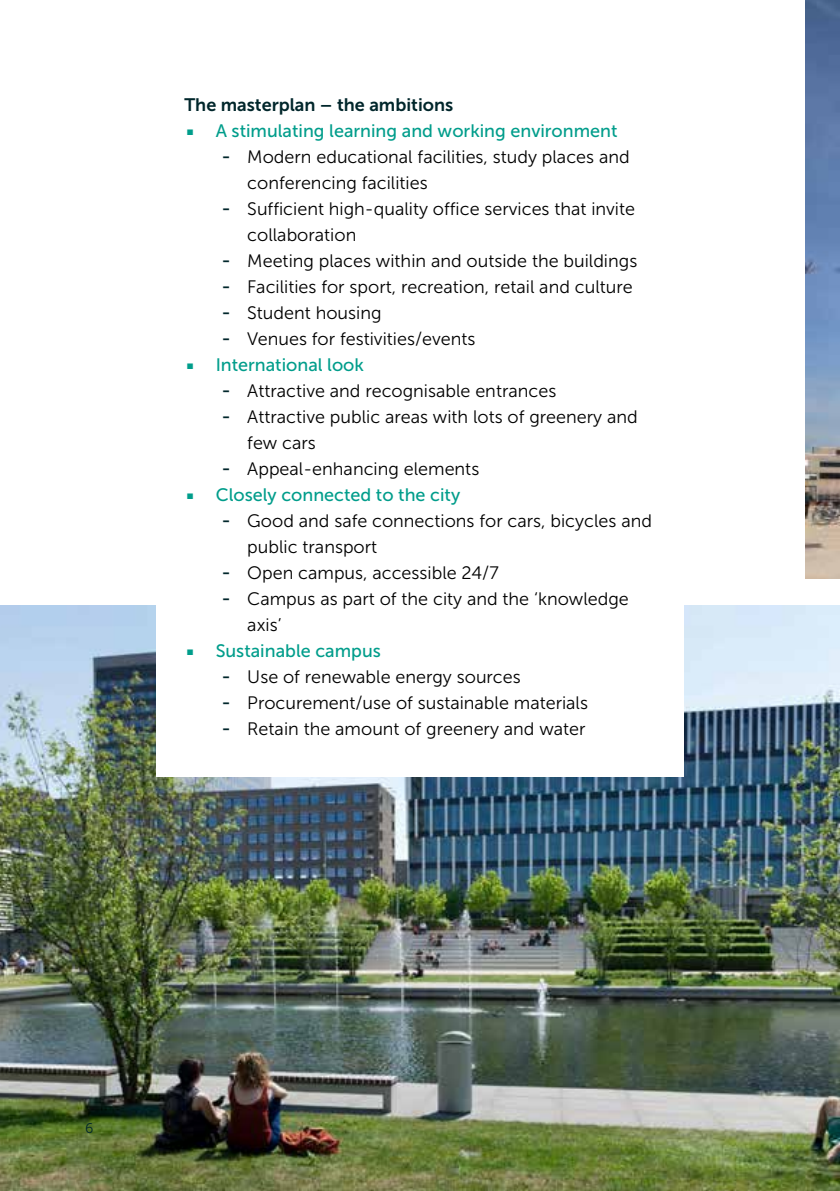
<style>
.page{position:relative;width:840px;height:1191px;background:#fff}
.page>*{position:absolute;margin:0;border:0;box-sizing:border-box;transform-origin:0 0}
.t1{font:18px/26px "Museo Sans 300";color:#000}
.t2{font:18px "Museo Sans 500";color:#009d8b}
.t3{font:18px "Museo Sans 700";color:#00262b}
.t4{font:14px "Museo Sans 300";color:#00262b}
.s1{font-family:"Museo Sans 500";font-size:20px;color:#00262b}
</style>
<div class="page">
<img style="left:0;top:605px;width:839px;height:586px">
<div style="left:156px;top:59px;width:527px;height:718px;background:#fff"></div>
<img style="left:805px;top:0;width:34px;height:578px">
<p class="t3" style="left:184px;top:95px;width:270px">The masterplan – the ambitions</p>
<p class="t2" style="left:187px;top:121px;width:431px">■ A stimulating learning and working environment</p>
<p class="t1" style="left:247px;top:144px;width:383px;text-indent:-26px"><span class="s1">-</span> Modern educational facilities, study places and conferencing facilities</p>
<p class="t1" style="left:247px;top:196px;width:389px;text-indent:-26px"><span class="s1">-</span> Sufficient high-quality office services that invite collaboration</p>
<p class="t1" style="left:221px;top:248px;width:417px"><span class="s1">-</span> Meeting places within and outside the buildings</p>
<p class="t1" style="left:221px;top:274px;width:412px"><span class="s1">-</span> Facilities for sport, recreation, retail and culture</p>
<p class="t1" style="left:221px;top:300px;width:162px"><span class="s1">-</span> Student housing</p>
<p class="t1" style="left:221px;top:326px;width:255px"><span class="s1">-</span> Venues for festivities/events</p>
<p class="t2" style="left:187px;top:355px;width:178px">■ International look</p>
<p class="t1" style="left:221px;top:378px;width:336px"><span class="s1">-</span> Attractive and recognisable entrances</p>
<p class="t1" style="left:247px;top:404px;width:391px;text-indent:-26px"><span class="s1">-</span> Attractive public areas with lots of greenery and few cars</p>
<p class="t1" style="left:221px;top:456px;width:259px"><span class="s1">-</span> Appeal-enhancing elements</p>
<p class="t2" style="left:187px;top:485px;width:274px">■ Closely connected to the city</p>
<p class="t1" style="left:247px;top:508px;width:406px;text-indent:-26px"><span class="s1">-</span> Good and safe connections for cars, bicycles and public transport</p>
<p class="t1" style="left:221px;top:560px;width:279px"><span class="s1">-</span> Open campus, accessible 24/7</p>
<p class="t1" style="left:247px;top:586px;width:383px;text-indent:-26px"><span class="s1">-</span> Campus as part of the city and the ‘knowledge axis’</p>
<p class="t2" style="left:187px;top:641px;width:195px">■ Sustainable campus</p>
<p class="t1" style="left:221px;top:664px;width:301px"><span class="s1">-</span> Use of renewable energy sources</p>
<p class="t1" style="left:221px;top:690px;width:368px"><span class="s1">-</span> Procurement/use of sustainable materials</p>
<p class="t1" style="left:221px;top:716px;width:365px"><span class="s1">-</span> Retain the amount of greenery and water</p>
<p class="t4" style="left:85px;top:1120px;width:10px">6</p>
</div>
